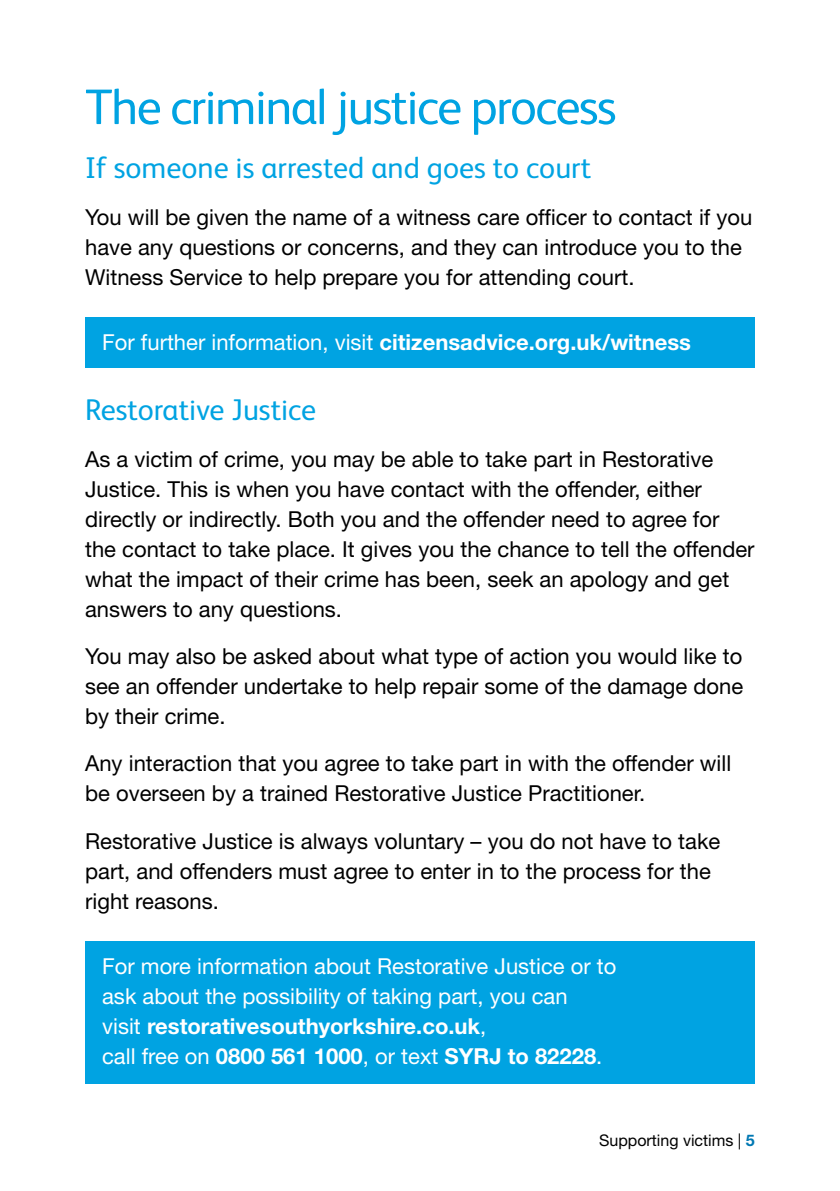
<style>
.page{position:relative;width:840px;height:1191px;background:#fff}
.page>*{position:absolute;margin:0;border:0;box-sizing:border-box;transform-origin:0 0}
.t1{font:50px "FS Albert";letter-spacing:-.03em;color:#00a3e2}
.t2{font:30px "FS Albert";color:#00a3e2}
.t3{font:22px/30px "Helvetica Neue LT Std";color:#000}
.t4{font:22px/30px "Helvetica Neue LT Std";color:#fff}
.t5{font:700 22px "Helvetica Neue LT Std";color:#fff}
.t6{font:16px "Helvetica Neue LT Std";color:#000}
.s1{font-weight:400}
.s2{font-weight:700}
.s3{font-weight:700;color:#0078b3}
</style>
<div class="page">
<div style="left:85px;top:317px;width:669px;height:50px;background:#00a3e2"></div>
<div style="left:85px;top:941px;width:669px;height:143px;background:#00a3e2"></div>
<h1 class="t1" style="left:85px;top:79px;width:532px">The criminal justice process</h1>
<h2 class="t2" style="left:85px;top:151px;width:507px">If someone is arrested and goes to court</h2>
<p class="t3" style="left:85px;top:202px;width:668px">You will be given the name of a witness care officer to contact if you have any questions or concerns, and they can introduce you to the<br>Witness Service to help prepare you for attending court.</p>
<p class="t5" style="left:102px;top:328px;width:590px"><span class="s1">For further information, visit</span> citizensadvice.org.uk/witness</p>
<h2 class="t2" style="left:85px;top:393px;width:232px">Restorative Justice</h2>
<p class="t3" style="left:85px;top:444px;width:670px">As a victim of crime, you may be able to take part in Restorative Justice. This is when you have contact with the offender, either directly or indirectly. Both you and the offender need to agree for the contact to take place. It gives you the chance to tell the offender what the impact of their crime has been, seek an apology and get answers to any questions.</p>
<p class="t3" style="left:85px;top:641px;width:659px;text-align:justify">You may also be asked about what type of action you would like to see an offender undertake to help repair some of the damage done by their crime.</p>
<p class="t3" style="left:85px;top:748px;width:647px">Any interaction that you agree to take part in with the offender will be overseen by a trained Restorative Justice Practitioner.</p>
<p class="t3" style="left:85px;top:825px;width:636px">Restorative Justice is always voluntary – you do not have to take part, and offenders must agree to enter in to the process for the right reasons.</p>
<p class="t4" style="left:102px;top:951px;width:515px">For more information about Restorative Justice or to ask about the possibility of taking part, you can<br>visit <span class="s2">restorativesouthyorkshire.co.uk</span>,<br>call free on <span class="s2">0800 561 1000</span>, or text <span class="s2">SYRJ to 82228</span>.</p>
<p class="t6" style="left:598px;top:1130px;width:157px">Supporting victims | <span class="s3">5</span></p>
</div>
